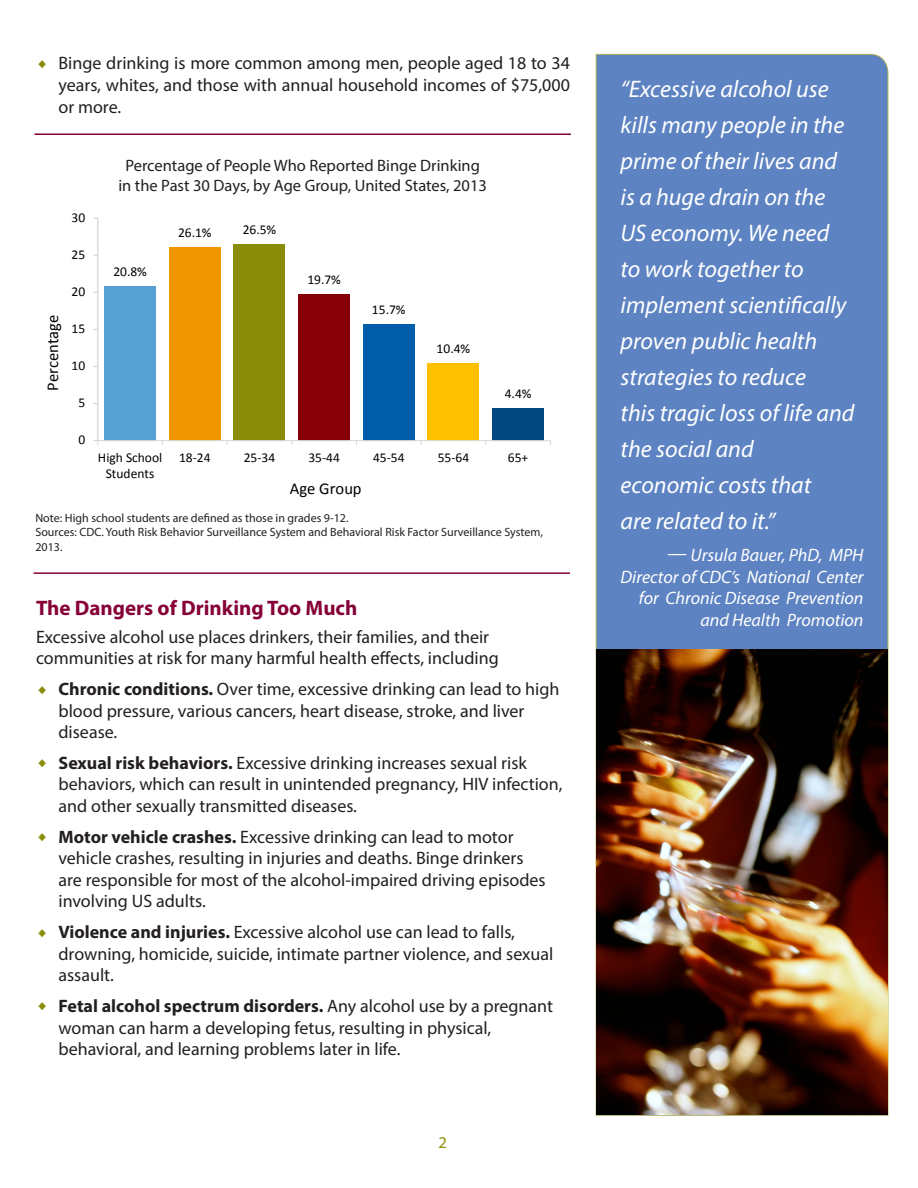
<style>
.page{position:relative;width:918px;height:1188px;background:#fff}
.page>*{position:absolute;margin:0;border:0;box-sizing:border-box;transform-origin:0 0}
.Main_text{font:italic 24px/36px "Myriad Pro";color:#fff}
.t1{font:700 21px "Myriad Pro";color:#860038}
.Main_text-2{font:18px/21.6px "Myriad Pro";color:#231f20}
.Main_text-3{font:italic 18px/21.6px "Myriad Pro";color:#fff;text-align:right}
.Sidebar_title{font:16.5px/19.8px "Myriad Pro";color:#231f20;text-align:center}
.t2{font:16.5px "Calibri";color:#000}
.t3{font:16.5px "Myriad Pro";color:#8a8d09}
.t4{font:13.5px/16.5px "Calibri";color:#000;text-align:center}
.Chart_source{font:12px/14.4px "Myriad Pro";color:#231f20}
.s1{color:#8a8d09}
.s2{font-weight:700}
.s3{font-size:19.5px}
</style>
<div class="page">
<div style="left:595px;top:54px;width:294px;height:1062px;background:#5d83c2"></div>
<img style="left:597px;top:650px;width:290px;height:465px">
<hr style="left:34px;top:572px;width:536px;height:2px;background:#860038">
<hr style="left:34px;top:134px;width:537px;height:1px;background:#860038">
<div style="left:105px;top:286px;width:51px;height:155px;background:#56a0d3"></div>
<div style="left:169px;top:247px;width:51px;height:194px;background:#f29600"></div>
<div style="left:234px;top:244px;width:51px;height:197px;background:#8a8d09"></div>
<div style="left:299px;top:294px;width:51px;height:147px;background:#880007"></div>
<div style="left:363px;top:324px;width:51px;height:117px;background:#005daa"></div>
<div style="left:428px;top:364px;width:51px;height:77px;background:#ffc000"></div>
<div style="left:492px;top:408px;width:52px;height:33px;background:#00467f"></div>
<hr style="left:97px;top:218px;width:1px;height:223px;background:#d0cece">
<hr style="left:98px;top:440px;width:453px;height:1px;background:#d9d9d9">
<p class="Main_text-2" style="left:58px;top:52px;width:513px;text-align:justify;text-indent:-22px"><span class="s1">♦</span> Binge drinking is more common among men, people aged 18 to 34 years, whites, and those with annual household incomes of $75,000 or more.</p>
<p class="t4" style="left:72px;top:209px;width:15px">30</p>
<p class="t4" style="left:72px;top:246px;width:15px">25</p>
<p class="t2" style="left:42px;top:391px;width:78px;rotate:-90deg">Percentage</p>
<p class="t4" style="left:72px;top:283px;width:15px">20</p>
<p class="t4" style="left:72px;top:320px;width:15px">15</p>
<p class="t4" style="left:72px;top:358px;width:15px">10</p>
<p class="t4" style="left:78px;top:395px;width:8px">5</p>
<p class="t4" style="left:78px;top:432px;width:8px">0</p>
<p class="Sidebar_title" style="left:118px;top:155px;width:370px">Percentage of People Who Reported Binge Drinking in the Past 30 Days, by Age Group, United States, 2013</p>
<p class="t4" style="left:113px;top:263px;width:35px">20.8%</p>
<p class="t4" style="left:178px;top:224px;width:35px">26.1%</p>
<p class="t4" style="left:243px;top:221px;width:35px">26.5%</p>
<p class="t4" style="left:307px;top:271px;width:35px">19.7%</p>
<p class="t4" style="left:372px;top:301px;width:35px">15.7%</p>
<p class="t4" style="left:437px;top:340px;width:35px">10.4%</p>
<p class="t4" style="left:505px;top:385px;width:28px">4.4%</p>
<p class="t4" style="left:98px;top:449px;width:66px">High School<br>Students</p>
<p class="t4" style="left:179px;top:449px;width:33px">18-24</p>
<p class="t4" style="left:244px;top:449px;width:33px">25-34</p>
<p class="t4" style="left:308px;top:449px;width:33px">35-44</p>
<p class="t4" style="left:373px;top:449px;width:33px">45-54</p>
<p class="t4" style="left:438px;top:449px;width:33px">55-64</p>
<p class="t4" style="left:508px;top:449px;width:22px">65+</p>
<p class="t2" style="left:290px;top:478px;width:73px">Age Group</p>
<p class="Chart_source" style="left:35px;top:511px;width:315px">Note: High school students are defined as those in grades 9-12.</p>
<p class="Chart_source" style="left:35px;top:525px;width:509px">Sources: CDC. Youth Risk Behavior Surveillance System and Behavioral Risk Factor Surveillance System,<br>2013.</p>
<h3 class="t1" style="left:36px;top:595px;width:323px">The Dangers of Drinking Too Much</h3>
<p class="Main_text-2" style="left:36px;top:626px;width:464px">Excessive alcohol use places drinkers, their families, and their communities at risk for many harmful health effects, including</p>
<p class="Main_text-2" style="left:58px;top:678px;width:503px;text-indent:-22px"><span class="s1">♦</span> <span class="s2">Chronic conditions.</span> Over time, excessive drinking can lead to high blood pressure, various cancers, heart disease, stroke, and liver disease.</p>
<p class="Main_text-2" style="left:58px;top:752px;width:506px;text-indent:-22px"><span class="s1">♦</span> <span class="s2">Sexual risk behaviors.</span> Excessive drinking increases sexual risk behaviors, which can result in unintended pregnancy, HIV infection, and other sexually transmitted diseases.</p>
<p class="Main_text-2" style="left:58px;top:826px;width:489px;text-indent:-22px"><span class="s1">♦</span> <span class="s2">Motor vehicle crashes.</span> Excessive drinking can lead to motor vehicle crashes, resulting in injuries and deaths. Binge drinkers are responsible for most of the alcohol-impaired driving episodes involving US adults.</p>
<p class="Main_text-2" style="left:58px;top:921px;width:496px;text-indent:-22px"><span class="s1">♦</span> <span class="s2">Violence and injuries.</span> Excessive alcohol use can lead to falls, drowning, homicide, suicide, intimate partner violence, and sexual assault.</p>
<p class="Main_text-2" style="left:58px;top:995px;width:496px;text-indent:-22px"><span class="s1">♦</span> <span class="s2">Fetal alcohol spectrum disorders.</span> Any alcohol use by a pregnant woman can harm a developing fetus, resulting in physical, behavioral, and learning problems later in life.</p>
<p class="t3" style="left:438px;top:1132px;width:10px">2</p>
<p class="Main_text" style="left:621px;top:70px;width:235px">“Excessive alcohol use kills many people in the prime of their lives and is a huge drain on the<br>US economy. We need to work together to implement scientifically proven public health strategies to reduce<br>this tragic loss of life and the social and<br>economic costs that<br>are related to it.”</p>
<p class="Main_text-3" style="left:667px;top:544px;width:198px"><span class="s3">—</span> Ursula Bauer, PhD, MPH</p>
<p class="Main_text-3" style="left:621px;top:566px;width:245px">Director of CDC’s National Center for Chronic Disease Prevention and Health Promotion</p>
</div>
